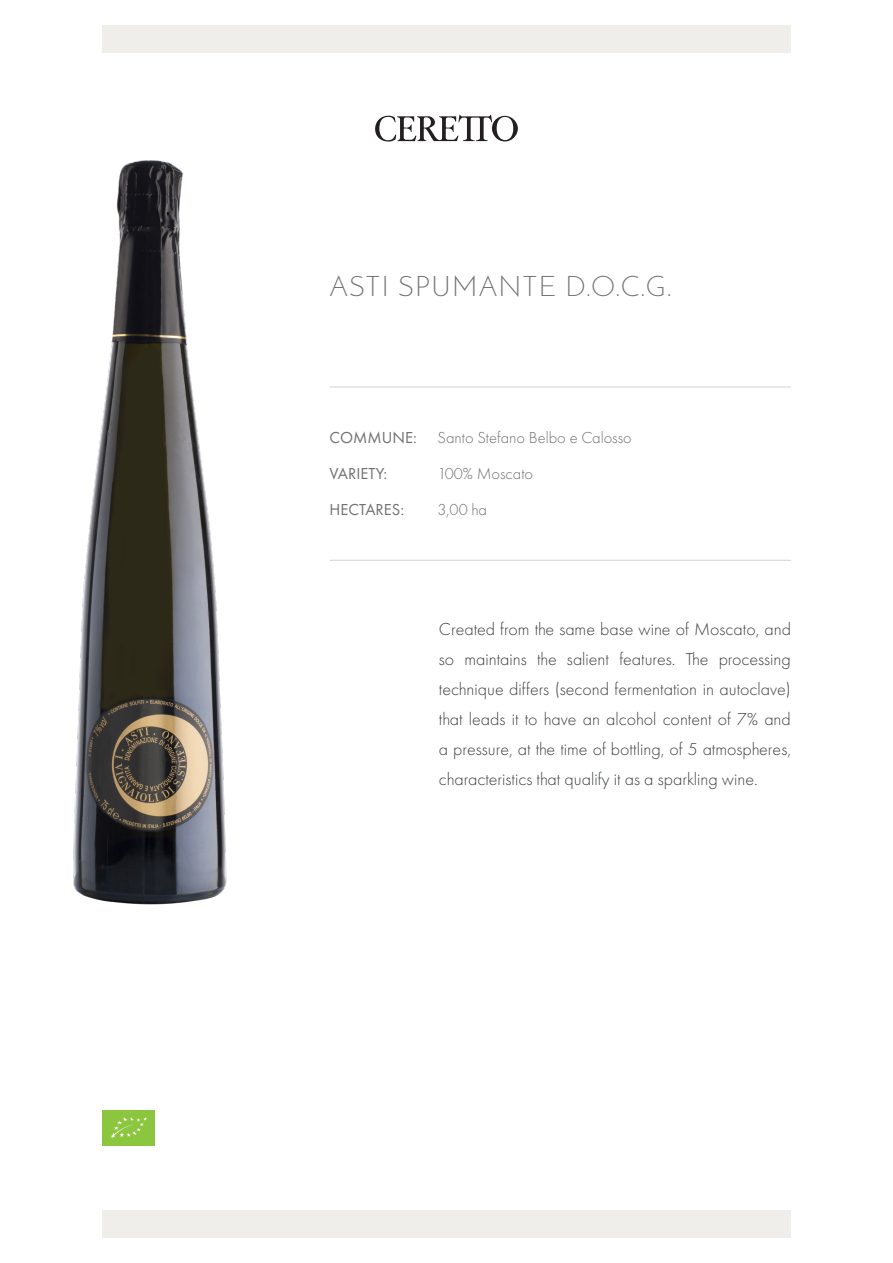
<style>
.page{position:relative;width:893px;height:1263px;background:#fff}
.page>*{position:absolute;margin:0;border:0;box-sizing:border-box;transform-origin:0 0}
.t1{font:300 28.5px "Josefin Sans";letter-spacing:.03em;color:#6f7071}
.t2{font:300 18px/30px "Futura PT";color:#3e4041;text-align:justify}
.t3{font:300 16.5px "Futura PT";color:#6f7071}
.t4{font:16.5px "Futura PT";color:#6f7071}
</style>
<div class="page">
<svg style="left:398px;top:115px;width:120px;height:27px"></svg>
<hr style="left:330px;top:387px;width:461px;height:1px;background:#d3d3d1">
<hr style="left:330px;top:560px;width:461px;height:1px;background:#d3d3d1">
<div style="left:102px;top:1110px;width:53px;height:35px;background:#8bc63e"></div>
<svg style="left:111px;top:1117px;width:36px;height:21px"></svg>
<div style="left:102px;top:26px;width:689px;height:27px;background:#efece8"></div>
<div style="left:102px;top:1210px;width:689px;height:27px;background:#efece8"></div>
<img style="left:73px;top:115px;width:325px;height:790px">
<p class="t1" style="left:330px;top:269px;width:344px">ASTI SPUMANTE D.O.C.G.</p>
<p class="t4" style="left:330px;top:428px;width:89px">COMMUNE:</p>
<p class="t3" style="left:438px;top:428px;width:196px">Santo Stefano Belbo e Calosso</p>
<p class="t4" style="left:330px;top:464px;width:59px">VARIETY:</p>
<p class="t3" style="left:438px;top:464px;width:97px">100% Moscato</p>
<p class="t4" style="left:330px;top:500px;width:76px">HECTARES:</p>
<p class="t3" style="left:438px;top:500px;width:51px">3,00 ha</p>
<p class="t2" style="left:439px;top:614px;width:354px">Created from the same base wine of Moscato, and so maintains the salient features. The processing technique differs (second fermentation in autoclave) that leads it to have an alcohol content of 7% and a pressure, at the time of bottling, of 5 atmospheres, characteristics that qualify it as a sparkling wine.</p>
</div>
